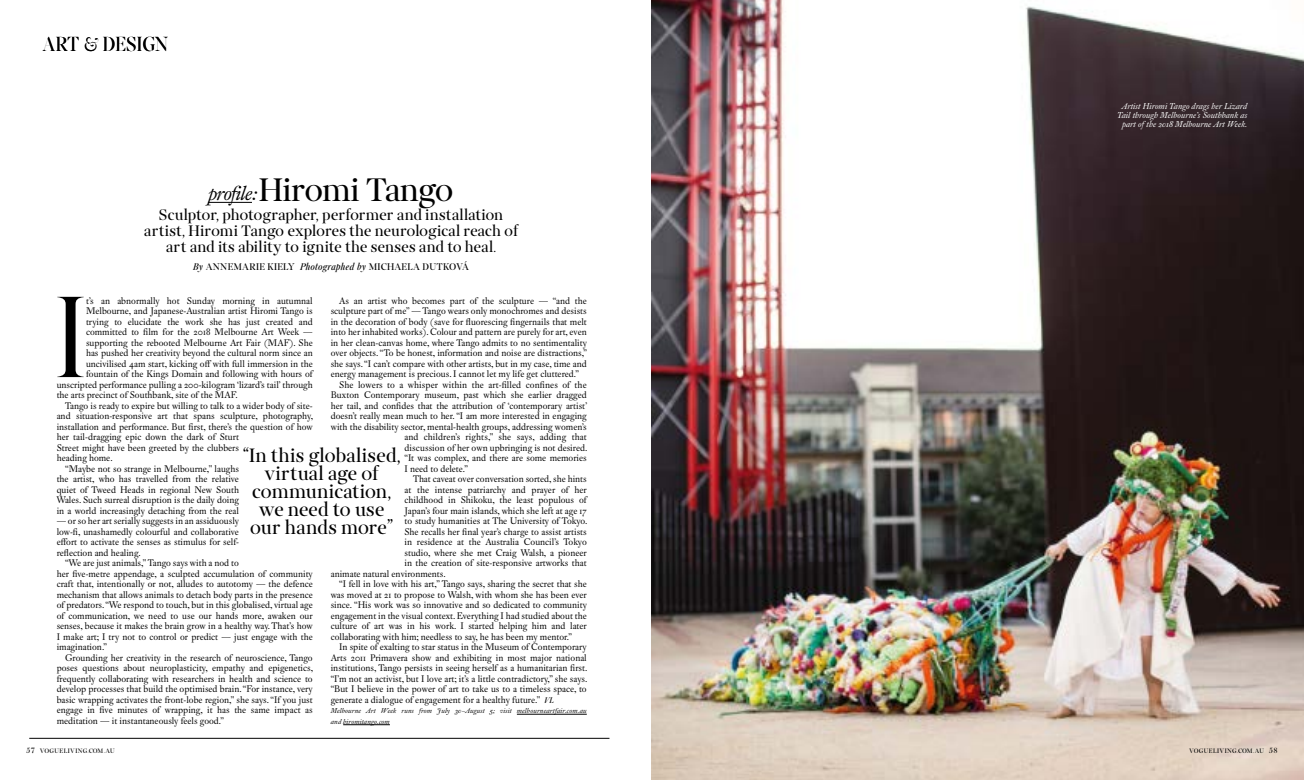
<style>
.page{position:relative;width:1304px;height:780px;background:#fff}
.page>*{position:absolute;margin:0;border:0;box-sizing:border-box;transform-origin:0 0}
.t1{font:113.8px "Glanz Regular Dis";color:#000}
.t2{font:32px "Glanz Regular Txt";letter-spacing:-.04em;color:#000}
.t3{font:20px "Glanz Regular Dis";letter-spacing:.01em;color:#000}
.t4{font:19px/18px "Glanz Regular Txt";letter-spacing:-.01em;color:#000;text-align:center}
.t5{font:15px/16px "Glanz Regular Txt";letter-spacing:-.01em;color:#000;text-align:center}
.t6{font:9.5px/10.5px "Fleischman BT Pro";color:#000;text-align:justify}
.t7{font:9.5px "Glanz Regular Txt";letter-spacing:.02em;color:#000}
.t8{font:italic 8.5px/9px "Fleischman BT Pro";color:#fff;text-align:center}
.t9{font:italic 7px/10.5px "Fleischman BT Pro";letter-spacing:.01em;color:#000}
.t10{font:6.3px "Glanz Regular Txt";letter-spacing:.06em;color:#000}
.s1{font-family:"Glanz Regular Dis Italic"}
.s2{font-family:"Fleischman BT Pro";font-style:italic;font-size:20px}
.s3{font-family:"Glanz Regular Txt Italic"}
.s4{font-family:"Glanz Regular Txt Italic";font-size:8px}
.s5{font-size:7.5px}
</style>
<div class="page">
<img style="left:652px;top:0;width:652px;height:780px">
<hr style="left:29px;top:738px;width:580px;height:1px;background:#000">
<hr style="left:517px;top:714px;width:70px;height:1px;background:#000">
<hr style="left:343px;top:724px;width:47px;height:1px;background:#000">
<hr style="left:208px;top:202px;width:44px;height:1px;background:#000">
<h3 class="t3" style="left:43px;top:32px;width:127px">ART <span class="s1">&amp;</span> DESIGN</h3>
<h2 class="t2" style="left:208px;top:169px;width:247px"><span class="s2">profile:</span>Hiromi Tango</h2>
<h3 class="t5" style="left:144px;top:207px;width:376px">Sculptor, photographer, performer and installation artist, Hiromi Tango explores the neurological reach of art and its ability to ignite the senses and to heal.</h3>
<p class="t7" style="left:193px;top:261px;width:277px"><span class="s3">By</span> ANNEMARIE KIELY <span class="s3">Photographed by</span> MICHAELA DUTKOVÁ</p>
<h1 class="t1" style="left:55px;top:266px;width:33px">I</h1>
<p class="t6" style="left:86px;top:295px;width:228px">t’s an abnormally hot Sunday morning in autumnal</p>
<p class="t6" style="left:339px;top:295px;width:249px">As an artist who becomes part of the sculpture — “and the</p>
<p class="t6" style="left:331px;top:305px;width:258px">sculpture part of me” — Tango wears only monochromes and desists</p>
<p class="t6" style="left:331px;top:316px;width:258px">in the decoration of body (save for fluorescing fingernails that melt</p>
<p class="t6" style="left:331px;top:326px;width:258px">into her inhabited works). Colour and pattern are purely for art, even</p>
<p class="t6" style="left:331px;top:337px;width:258px">in her clean-canvas home, where Tango admits to no sentimentality</p>
<p class="t6" style="left:331px;top:347px;width:258px">over objects. “To be honest, information and noise are distractions,”</p>
<p class="t6" style="left:331px;top:358px;width:258px">she says. “I can’t compare with other artists, but in my case, time and</p>
<p class="t6" style="left:331px;top:368px;width:250px">energy management is precious. I cannot let my life get cluttered.”</p>
<p class="t6" style="left:339px;top:379px;width:249px">She lowers to a whisper within the art-filled confines of the</p>
<p class="t6" style="left:331px;top:389px;width:258px">Buxton Contemporary museum, past which she earlier dragged</p>
<p class="t6" style="left:331px;top:400px;width:258px">her tail, and confides that the attribution of ‘contemporary artist’</p>
<p class="t6" style="left:331px;top:410px;width:258px">doesn’t really mean much to her. “I am more interested in engaging</p>
<p class="t6" style="left:331px;top:421px;width:258px">with the disability sector, mental-health groups, addressing women’s</p>
<p class="t6" style="left:405px;top:431px;width:184px">and children’s rights,” she says, adding that</p>
<p class="t6" style="left:405px;top:442px;width:184px">discussion of her own upbringing is not desired.</p>
<p class="t6" style="left:405px;top:452px;width:184px">“It was complex, and there are some memories</p>
<p class="t6" style="left:405px;top:463px;width:65px">I need to delete.”</p>
<p class="t6" style="left:413px;top:473px;width:175px">That caveat over conversation sorted, she hints</p>
<p class="t6" style="left:405px;top:484px;width:184px">at the intense patriarchy and prayer of her</p>
<p class="t6" style="left:405px;top:494px;width:184px">childhood in Shikoku, the least populous of</p>
<p class="t6" style="left:405px;top:505px;width:184px">Japan’s four main islands, which she left at age 17</p>
<p class="t6" style="left:405px;top:515px;width:184px">to study humanities at The University of Tokyo.</p>
<p class="t6" style="left:405px;top:526px;width:184px">She recalls her final year’s charge to assist artists</p>
<p class="t6" style="left:405px;top:536px;width:184px">in residence at the Australia Council’s Tokyo</p>
<p class="t6" style="left:405px;top:547px;width:184px">studio, where she met Craig Walsh, a pioneer</p>
<p class="t6" style="left:405px;top:557px;width:184px">in the creation of site-responsive artworks that</p>
<p class="t6" style="left:331px;top:568px;width:116px">animate natural environments.</p>
<p class="t6" style="left:339px;top:578px;width:249px">“I fell in love with his art,” Tango says, sharing the secret that she</p>
<p class="t6" style="left:331px;top:589px;width:258px">was moved at 21 to propose to Walsh, with whom she has been ever</p>
<p class="t6" style="left:331px;top:599px;width:258px">since. “His work was so innovative and so dedicated to community</p>
<p class="t6" style="left:331px;top:610px;width:258px">engagement in the visual context. Everything I had studied about the</p>
<p class="t6" style="left:331px;top:620px;width:258px">culture of art was in his work. I started helping him and later</p>
<p class="t6" style="left:331px;top:631px;width:243px">collaborating with him; needless to say, he has been my mentor.”</p>
<p class="t6" style="left:339px;top:641px;width:249px">In spite of exalting to star status in the Museum of Contemporary</p>
<p class="t6" style="left:331px;top:652px;width:258px">Arts 2011 Primavera show and exhibiting in most major national</p>
<p class="t6" style="left:331px;top:662px;width:258px">institutions, Tango persists in seeing herself as a humanitarian first.</p>
<p class="t6" style="left:331px;top:673px;width:258px">“I’m not an activist, but I love art; it’s a little contradictory,” she says.</p>
<p class="t6" style="left:331px;top:683px;width:258px">“But I believe in the power of art to take us to a timeless space, to</p>
<p class="t6" style="left:331px;top:694px;width:225px">generate a dialogue of engagement for a healthy future.” <span class="s4">VL</span></p>
<p class="t9" style="left:331px;top:705px;width:258px">Melbourne Art Week runs from July 30–August 5; visit melbourneartfair.com.au and hiromitango.com</p>
<p class="t6" style="left:86px;top:305px;width:228px">Melbourne, and Japanese-Australian artist Hiromi Tango is</p>
<p class="t6" style="left:86px;top:316px;width:228px">trying to elucidate the work she has just created and</p>
<p class="t6" style="left:86px;top:326px;width:228px">committed to film for the 2018 Melbourne Art Week —</p>
<p class="t6" style="left:86px;top:337px;width:228px">supporting the rebooted Melbourne Art Fair (MAF). She</p>
<p class="t6" style="left:86px;top:347px;width:228px">has pushed her creativity beyond the cultural norm since an</p>
<p class="t6" style="left:86px;top:358px;width:228px">uncivilised 4am start, kicking off with full immersion in the</p>
<p class="t6" style="left:86px;top:368px;width:228px">fountain of the Kings Domain and following with hours of</p>
<p class="t6" style="left:57px;top:379px;width:258px">unscripted performance pulling a 200-kilogram ‘lizard’s tail’ through</p>
<p class="t6" style="left:57px;top:389px;width:182px">the arts precinct of Southbank, site of the MAF.</p>
<p class="t6" style="left:65px;top:400px;width:249px">Tango is ready to expire but willing to talk to a wider body of site-</p>
<p class="t6" style="left:57px;top:410px;width:258px">and situation-responsive art that spans sculpture, photography,</p>
<p class="t6" style="left:57px;top:421px;width:258px">installation and performance. But first, there’s the question of how</p>
<p class="t6" style="left:57px;top:431px;width:184px">her tail-dragging epic down the dark of Sturt</p>
<p class="t6" style="left:57px;top:442px;width:184px">Street might have been greeted by the clubbers</p>
<p class="t6" style="left:57px;top:452px;width:57px">heading home.</p>
<p class="t6" style="left:65px;top:463px;width:175px">“Maybe not so strange in Melbourne,” laughs</p>
<p class="t6" style="left:57px;top:473px;width:184px">the artist, who has travelled from the relative</p>
<p class="t6" style="left:57px;top:484px;width:184px">quiet of Tweed Heads in regional New South</p>
<p class="t6" style="left:57px;top:494px;width:184px">Wales. Such surreal disruption is the daily doing</p>
<p class="t6" style="left:57px;top:505px;width:184px">in a world increasingly detaching from the real</p>
<p class="t6" style="left:57px;top:515px;width:184px">— or so her art serially suggests in an assiduously low-fi, unashamedly colourful and collaborative effort to activate the senses as stimulus for self&shy;reflection and healing.</p>
<p class="t6" style="left:57px;top:557px;width:258px;text-align:left;text-indent:9px">“We are just animals,” Tango says with a nod to<br>her five-metre appendage, a sculpted accumulation of community craft that, intentionally or not, alludes to autotomy — the defence mechanism that allows animals to detach body parts in the presence of predators. “We respond to touch, but in this globalised, virtual age of communication, we need to use our hands more, awaken our senses, because it makes the brain grow in a healthy way. That’s how I make art; I try not to control or predict — just engage with the imagination.”</p>
<p class="t6" style="left:57px;top:652px;width:258px;text-indent:9px">Grounding her creativity in the research of neuroscience, Tango poses questions about neuroplasticity, empathy and epigenetics, frequently collaborating with researchers in health and science to develop processes that build the optimised brain. “For instance, very basic wrapping activates the front-lobe region,” she says. “If you just engage in five minutes of wrapping, it has the same impact as meditation — it instantaneously feels good.”</p>
<h3 class="t4" style="left:243px;top:446px;width:160px">“In this globalised, virtual age of communication, we need to use our hands more”</h3>
<p class="t8" style="left:1117px;top:102px;width:132px">Artist Hiromi Tango drags her Lizard<br>Tail through Melbourne’s Southbank as part of the 2018 Melbourne Art Week.</p>
<p class="t10" style="left:26px;top:747px;width:90px"><span class="s5">57</span> VOGUELIVING.COM.AU</p>
<p class="t10" style="left:1189px;top:747px;width:90px">VOGUELIVING.COM.AU <span class="s5">58</span></p>
</div>
